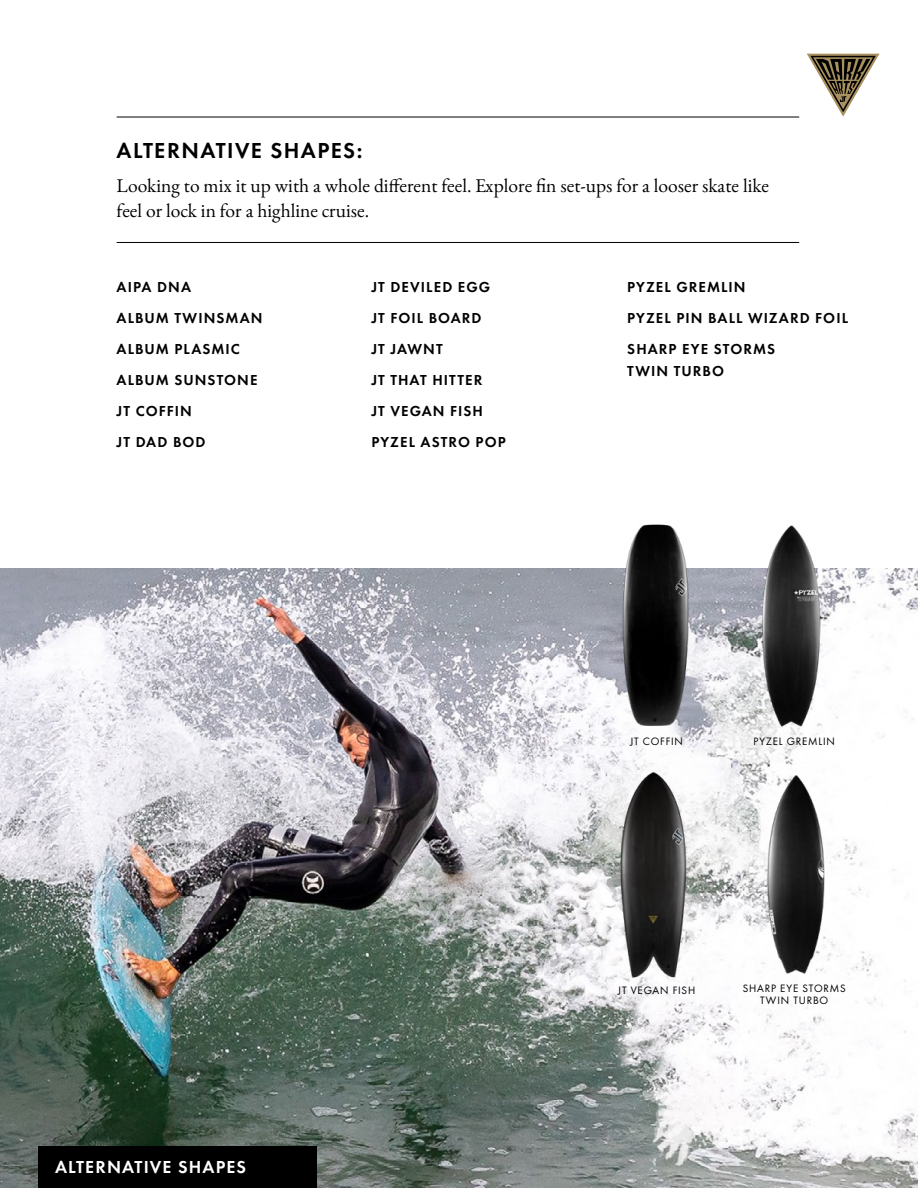
<style>
.page{position:relative;width:918px;height:1188px;background:#fff}
.page>*{position:absolute;margin:0;border:0;box-sizing:border-box;transform-origin:0 0}
.TOC_board_name{font:22.5px "Futura Dem";letter-spacing:.06em;color:#000}
.TOC_board_name-2{font:19.5px/25.5px "EB Garamond 12";color:#000}
.TOC_board_name-3{font:18px "Futura Dem";letter-spacing:.065em;color:#fff}
.TOC_board_name-4{font:15px/22.5px "Futura Dem";letter-spacing:.07em;color:#000}
.TOC_board_name-5{font:11.1px/11.9px "Futura Boo";letter-spacing:.08em;color:#000;text-align:center}
</style>
<div class="page">
<img style="left:0;top:568px;width:918px;height:620px">
<div style="left:38px;top:1147px;width:278px;height:41px;background:#000"></div>
<hr style="left:117px;top:117px;width:682px;height:1px;background:#000">
<hr style="left:117px;top:242px;width:682px;height:1px;background:#000">
<img style="left:621px;top:768px;width:68px;height:210px">
<img style="left:760px;top:770px;width:65px;height:208px">
<img style="left:746px;top:525px;width:92px;height:204px">
<img style="left:608px;top:524px;width:92px;height:210px">
<svg style="left:807px;top:54px;width:73px;height:63px"></svg>
<p class="TOC_board_name" style="left:117px;top:135px;width:247px">ALTERNATIVE SHAPES:</p>
<p class="TOC_board_name-2" style="left:117px;top:173px;width:654px">Looking to mix it up with a whole different feel. Explore fin set-ups for a looser skate like feel or lock in for a highline cruise.</p>
<p class="TOC_board_name-4" style="left:117px;top:275px;width:76px">AIPA DNA</p>
<p class="TOC_board_name-4" style="left:117px;top:306px;width:147px">ALBUM TWINSMAN</p>
<p class="TOC_board_name-4" style="left:117px;top:337px;width:125px">ALBUM PLASMIC</p>
<p class="TOC_board_name-4" style="left:117px;top:368px;width:142px">ALBUM SUNSTONE</p>
<p class="TOC_board_name-4" style="left:117px;top:399px;width:77px">JT COFFIN</p>
<p class="TOC_board_name-4" style="left:117px;top:430px;width:90px">JT DAD BOD</p>
<p class="TOC_board_name-4" style="left:371px;top:275px;width:120px">JT DEVILED EGG</p>
<p class="TOC_board_name-4" style="left:371px;top:306px;width:112px">JT FOIL BOARD</p>
<p class="TOC_board_name-4" style="left:371px;top:337px;width:73px">JT JAWNT</p>
<p class="TOC_board_name-4" style="left:371px;top:368px;width:112px">JT THAT HITTER</p>
<p class="TOC_board_name-4" style="left:371px;top:399px;width:113px">JT VEGAN FISH</p>
<p class="TOC_board_name-4" style="left:371px;top:430px;width:136px">PYZEL ASTRO POP</p>
<p class="TOC_board_name-4" style="left:627px;top:275px;width:120px">PYZEL GREMLIN</p>
<p class="TOC_board_name-4" style="left:627px;top:306px;width:222px">PYZEL PIN BALL WIZARD FOIL</p>
<p class="TOC_board_name-4" style="left:627px;top:337px;width:150px">SHARP EYE STORMS<br>TWIN TURBO</p>
<p class="TOC_board_name-3" style="left:55px;top:1155px;width:193px">ALTERNATIVE SHAPES</p>
<p class="TOC_board_name-5" style="left:630px;top:735px;width:54px">JT COFFIN</p>
<p class="TOC_board_name-5" style="left:754px;top:735px;width:83px">PYZEL GREMLIN</p>
<p class="TOC_board_name-5" style="left:618px;top:984px;width:79px">JT VEGAN FISH</p>
<p class="TOC_board_name-5" style="left:743px;top:982px;width:104px">SHARP EYE STORMS<br>TWIN TURBO</p>
</div>
